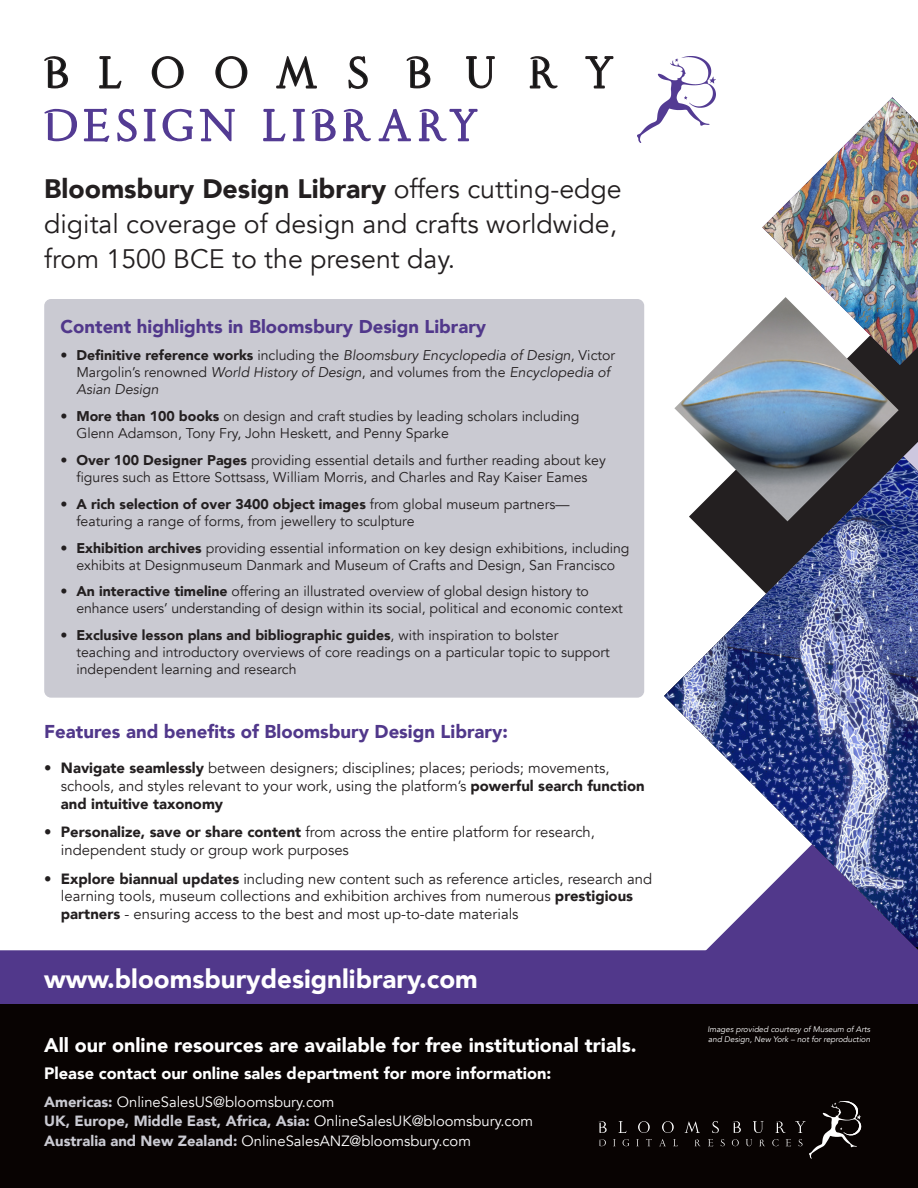
<style>
.page{position:relative;width:918px;height:1188px;background:#fff}
.page>*{position:absolute;margin:0;border:0;box-sizing:border-box;transform-origin:0 0}
.t1{font:26.7px/35px "Avenir";color:#231f20}
.t2{font:900 25.95px "Avenir";color:#fff}
.t3{font:900 19.65px "Avenir";color:#fff}
.t4{font:900 18.6px "Avenir";color:#51388b}
.t5{font:900 18.45px "Avenir";color:#51388b}
.t6{font:900 16.5px "Avenir";color:#fff}
.t7{font:14.85px/17.9px "Avenir";color:#231f20}
.t8{font:14.85px/19.6px "Avenir";color:#fff}
.t9{font:14.1px/17px "Avenir";color:#231f20}
.t10{font:italic 14.1px/17px "Avenir";color:#231f20}
.t11{font:italic 8.1px/9.8px "Avenir";color:#fff}
.s1{font-weight:900}
.s2{font-style:normal}
.s3{font-weight:900;font-style:normal}
.s4{font-style:normal;font-size:13.8px}
.s5{font-weight:900;color:#cacad2}
</style>
<div class="page">
<div style="left:0;top:950px;width:549px;height:54px;background:#51388b"></div>
<svg style="left:899px;top:365px;width:19px;height:77px"></svg>
<div style="left:549px;top:950px;width:369px;height:54px;background:#51388b"></div>
<img style="left:664px;top:457px;width:254px;height:490px">
<img style="left:674px;top:321px;width:225px;height:200px">
<img style="left:762px;top:97px;width:156px;height:268px">
<svg style="left:44px;top:56px;width:25px;height:33px"></svg>
<svg style="left:99px;top:56px;width:22px;height:33px"></svg>
<svg style="left:152px;top:56px;width:32px;height:32px"></svg>
<svg style="left:215px;top:56px;width:32px;height:32px"></svg>
<svg style="left:276px;top:56px;width:41px;height:33px"></svg>
<svg style="left:348px;top:56px;width:20px;height:33px"></svg>
<svg style="left:406px;top:56px;width:25px;height:32px"></svg>
<svg style="left:466px;top:56px;width:29px;height:33px"></svg>
<svg style="left:530px;top:56px;width:28px;height:32px"></svg>
<svg style="left:585px;top:56px;width:28px;height:32px"></svg>
<svg style="left:44px;top:109px;width:33px;height:32px"></svg>
<svg style="left:84px;top:108px;width:25px;height:34px"></svg>
<svg style="left:117px;top:109px;width:20px;height:33px"></svg>
<svg style="left:144px;top:109px;width:12px;height:32px"></svg>
<svg style="left:163px;top:109px;width:30px;height:32px"></svg>
<svg style="left:200px;top:109px;width:35px;height:32px"></svg>
<svg style="left:263px;top:109px;width:22px;height:32px"></svg>
<svg style="left:293px;top:109px;width:12px;height:32px"></svg>
<svg style="left:312px;top:109px;width:24px;height:32px"></svg>
<svg style="left:343px;top:109px;width:28px;height:32px"></svg>
<svg style="left:379px;top:109px;width:32px;height:32px"></svg>
<svg style="left:419px;top:108px;width:59px;height:33px"></svg>
<img style="left:638px;top:56px;width:78px;height:86px">
<div style="left:44px;top:299px;width:600px;height:399px;background:#cacad2;border-radius:7px"></div>
<div style="left:0;top:1004px;width:918px;height:184px;background:#080302"></div>
<svg style="left:598px;top:1121px;width:9px;height:12px"></svg>
<svg style="left:619px;top:1121px;width:8px;height:12px"></svg>
<svg style="left:638px;top:1121px;width:12px;height:12px"></svg>
<svg style="left:662px;top:1121px;width:12px;height:12px"></svg>
<svg style="left:685px;top:1121px;width:15px;height:12px"></svg>
<svg style="left:732px;top:1121px;width:9px;height:12px"></svg>
<svg style="left:753px;top:1121px;width:10px;height:12px"></svg>
<svg style="left:599px;top:1139px;width:7px;height:7px"></svg>
<svg style="left:613px;top:1139px;width:3px;height:7px"></svg>
<svg style="left:623px;top:1139px;width:6px;height:7px"></svg>
<svg style="left:646px;top:1139px;width:6px;height:7px"></svg>
<svg style="left:659px;top:1139px;width:7px;height:7px"></svg>
<svg style="left:673px;top:1139px;width:5px;height:7px"></svg>
<svg style="left:695px;top:1139px;width:6px;height:7px"></svg>
<svg style="left:708px;top:1121px;width:17px;height:26px"></svg>
<svg style="left:732px;top:1139px;width:7px;height:7px"></svg>
<svg style="left:746px;top:1139px;width:6px;height:7px"></svg>
<svg style="left:759px;top:1139px;width:6px;height:7px"></svg>
<svg style="left:772px;top:1101px;width:89px;height:58px"></svg>
<p class="t1" style="left:44px;top:172px;width:579px"><span class="s1">Bloomsbury Design Library</span> offers cutting-edge digital coverage of design and crafts worldwide, from 1500 BCE to the present day.</p>
<p class="t5" style="left:61px;top:311px;width:427px">Content highlights in Bloomsbury Design Library</p>
<p class="t10" style="left:76px;top:347px;width:540px;text-indent:-16px"><span class="s2">•</span> <span class="s3">Definitive reference works</span> <span class="s2">including the</span> Bloomsbury Encyclopedia of Design<span class="s2">, Victor<br>Margolin’s renowned</span> World History of Design<span class="s2">, and</span> <span class="s4">volumes</span> <span class="s2">from the</span> Encyclopedia of<br>Asian Design</p>
<p class="t9" style="left:76px;top:408px;width:505px;text-indent:-16px">• <span class="s1">More than 100 books</span> on design and craft studies by leading scholars including<br>Glenn Adamson, Tony Fry, John Heskett, and Penny Sparke</p>
<p class="t9" style="left:61px;top:452px;width:547px;text-align:center">• <span class="s1">Over 100 Designer Pages</span> providing essential details and further reading about key figures such as Ettore Sottsass, William Morris, and Charles and Ray Kaiser Eames</p>
<p class="t9" style="left:76px;top:496px;width:495px;text-indent:-16px">• <span class="s1">A rich selection of over 3400 object images</span> from global museum partners— featuring a range of forms, from jewellery to sculpture</p>
<p class="t9" style="left:61px;top:540px;width:570px;text-align:center">• <span class="s1">Exhibition archives</span> providing essential information on key design exhibitions, including exhibits at Designmuseum Danmark and Museum of Crafts and Design, San Francisco</p>
<p class="t9" style="left:76px;top:583px;width:548px;text-indent:-16px">• <span class="s1">An interactive timeline</span> offering an illustrated overview of global design history to enhance users’ understanding of design within its social, political and economic context</p>
<p class="t9" style="left:76px;top:627px;width:535px;text-indent:-16px">• <span class="s1">Exclusive lesson plans and bibliographic guides</span>, with inspiration to bolster teaching and introductory overviews of core readings on a particular topic to support independent learning and research</p>
<p class="t4" style="left:44px;top:716px;width:465px">Features and benefits of Bloomsbury Design Library:</p>
<p class="t7" style="left:61px;top:760px;width:585px;text-indent:-17px">• <span class="s1">Navigate seamlessly</span> between designers; disciplines; places; periods; movements, schools, and styles relevant to your work, using the platform’s <span class="s1">powerful search function and intuitive taxonomy</span></p>
<p class="t7" style="left:61px;top:824px;width:536px;text-indent:-17px">• <span class="s1">Personalize, save or share content</span> from across the entire platform for research, independent study or group work purposes</p>
<p class="t7" style="left:61px;top:870px;width:593px;text-indent:-17px">• <span class="s1">Explore biannual updates</span> including new content such as reference articles, research and learning tools, museum collections and exhibition archives from numerous <span class="s1">prestigious partners</span> - ensuring access to the best and most up-to-date materials</p>
<p class="t2" style="left:44px;top:957px;width:435px">www.bloomsburydesignlibrary.com</p>
<p class="t3" style="left:44px;top:1029px;width:594px">All our online resources are available for free institutional trials.</p>
<p class="t6" style="left:44px;top:1060px;width:509px">Please contact our online sales department for more information:</p>
<p class="t8" style="left:44px;top:1092px;width:490px"><span class="s5">Americas:</span> OnlineSalesUS@bloomsbury.com<br><span class="s5">UK, Europe, Middle East, Africa, Asia:</span> OnlineSalesUK@bloomsbury.com<br><span class="s5">Australia and New Zealand:</span> OnlineSalesANZ@bloomsbury.com</p>
<p class="t11" style="left:707px;top:1024px;width:164px">Images provided courtesy of Museum of Arts and Design, New York – not for reproduction</p>
</div>
